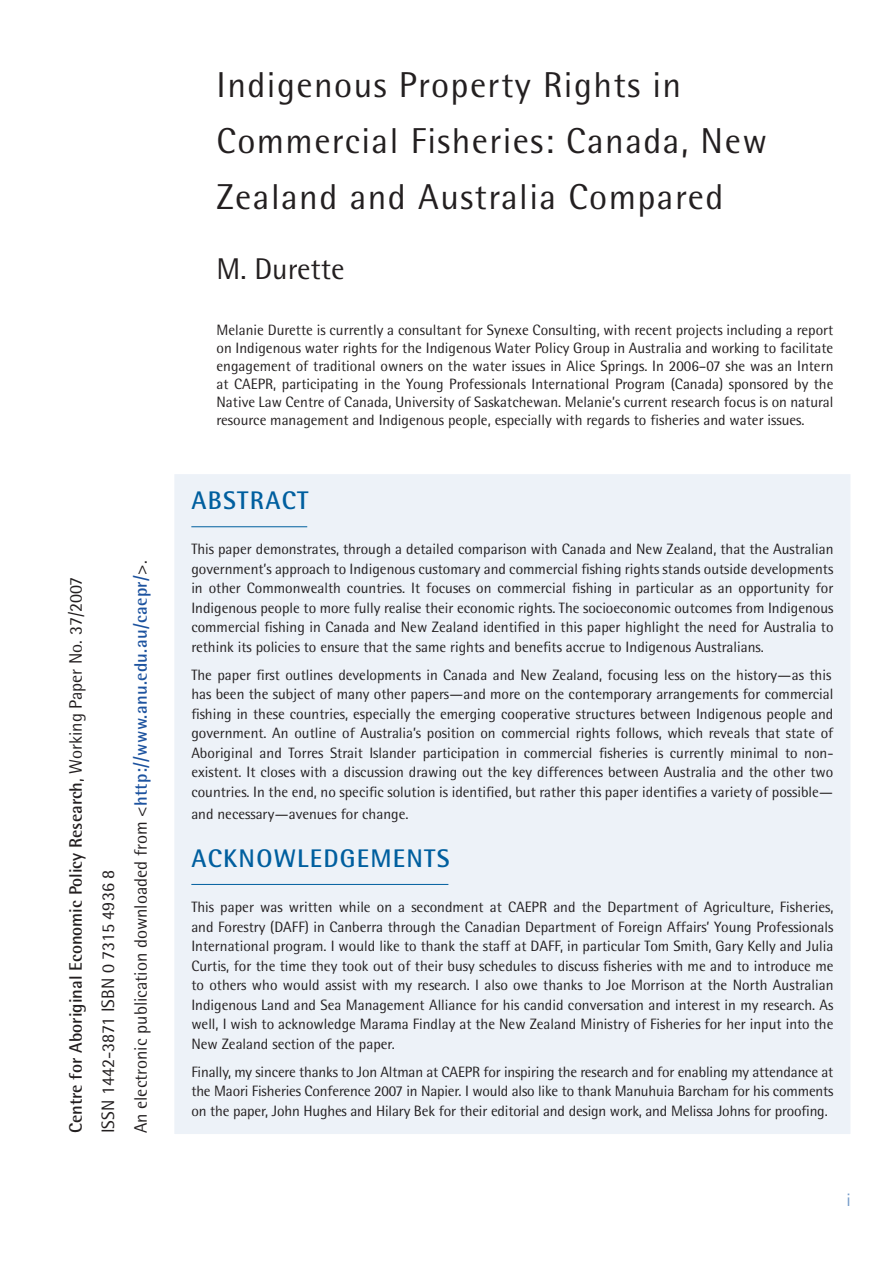
<style>
.page{position:relative;width:893px;height:1263px;background:#fff}
.page>*{position:absolute;margin:0;border:0;box-sizing:border-box;transform-origin:0 0}
.t1{font:36px/55.5px "Rotis Semi Sans";letter-spacing:.04em;color:#231f20}
.t2{font:30px "Rotis Semi Sans";color:#231f20}
.t3{font:700 25.5px "Rotis Semi Sans";letter-spacing:.05em;color:#005f9f}
.t4{font:18px/32.5px "Rotis Semi Sans";color:#231f20}
.t5{font:15px/19.5px "Rotis Semi Sans";color:#231f20;text-align:justify}
.s1{font-weight:700}
.s2{font-weight:700;color:#1d539f}
</style>
<div class="page">
<div style="left:175px;top:475px;width:675px;height:658px;background:#edf2f8"></div>
<hr style="left:191px;top:526px;width:116px;height:1px;background:#005f9f">
<hr style="left:191px;top:884px;width:257px;height:1px;background:#005f9f">
<p class="t4" style="left:59px;top:1133px;width:574px;rotate:-90deg"><span class="s1">CENTRE FOR ABORIGINAL ECONOMIC POLICY RESEARCH</span>, Working Paper No. 37/2007<br>ISSN 1442-3871 ISBN 0 7315 4936 8<br>An electronic publication downloaded from &lt;<span class="s2">HTTP://WWW.ANU.EDU.AU/CAEPR/</span>&gt;.</p>
<h1 class="t1" style="left:217px;top:57px;width:552px">Indigenous Property Rights in<br>Commercial Fisheries: Canada, New<br>Zealand and Australia Compared</h1>
<h2 class="t2" style="left:217px;top:251px;width:130px">M. Durette</h2>
<p class="t5" style="left:217px;top:321px;width:618px;line-height:18px">Melanie Durette is currently a consultant for Synexe Consulting, with recent projects including a report on Indigenous water rights for the Indigenous Water Policy Group in Australia and working to facilitate engagement of traditional owners on the water issues in Alice Springs. In 2006–07 she was an Intern at CAEPR, participating in the Young Professionals International Program (Canada) sponsored by the Native Law Centre of Canada, University of Saskatchewan. Melanie’s current research focus is on natural resource management and Indigenous people, especially with regards to fisheries and water issues.</p>
<h3 class="t3" style="left:191px;top:485px;width:47px">ABSTRACT</h3>
<p class="t5" style="left:191px;top:539px;width:644px">This paper demonstrates, through a detailed comparison with Canada and New Zealand, that the Australian government’s approach to Indigenous customary and commercial fishing rights stands outside developments in other Commonwealth countries. It focuses on commercial fishing in particular as an opportunity for Indigenous people to more fully realise their economic rights. The socioeconomic outcomes from Indigenous commercial fishing in Canada and New Zealand identified in this paper highlight the need for Australia to rethink its policies to ensure that the same rights and benefits accrue to Indigenous Australians.</p>
<p class="t5" style="left:191px;top:665px;width:644px;text-align:left">The paper first outlines developments in Canada and New Zealand, focusing less on the history—as this has been the subject of many other papers—and more on the contemporary arrangements for commercial fishing in these countries, especially the emerging cooperative structures between Indigenous people and government. An outline of Australia’s position on commercial rights follows, which reveals that state of Aboriginal and Torres Strait Islander participation in commercial fisheries is currently minimal to non&shy;existent. It closes with a discussion drawing out the key differences between Australia and the other two countries. In the end, no specific solution is identified, but rather this paper identifies a variety of possible—</p>
<p class="t5" style="left:191px;top:804px;width:219px">and necessary—avenues for change.</p>
<h3 class="t3" style="left:191px;top:843px;width:34px">ACKNO</h3>
<h3 class="t3" style="left:274px;top:843px;width:127px">WLEDGEMENTS</h3>
<p class="t5" style="left:191px;top:897px;width:644px">This paper was written while on a secondment at CAEPR and the Department of Agriculture, Fisheries, and Forestry (DAFF) in Canberra through the Canadian Department of Foreign Affairs’ Young Professionals International program. I would like to thank the staff at DAFF, in particular Tom Smith, Gary Kelly and Julia Curtis, for the time they took out of their busy schedules to discuss fisheries with me and to introduce me to others who would assist with my research. I also owe thanks to Joe Morrison at the North Australian Indigenous Land and Sea Management Alliance for his candid conversation and interest in my research. As well, I wish to acknowledge Marama Findlay at the New Zealand Ministry of Fisheries for her input into the New Zealand section of the paper.</p>
<p class="t5" style="left:191px;top:1062px;width:644px">Finally, my sincere thanks to Jon Altman at CAEPR for inspiring the research and for enabling my attendance at the Maori Fisheries Conference 2007 in Napier. I would also like to thank Manuhuia Barcham for his comments on the paper, John Hughes and Hilary Bek for their editorial and design work, and Melissa Johns for proofing.</p>
</div>
